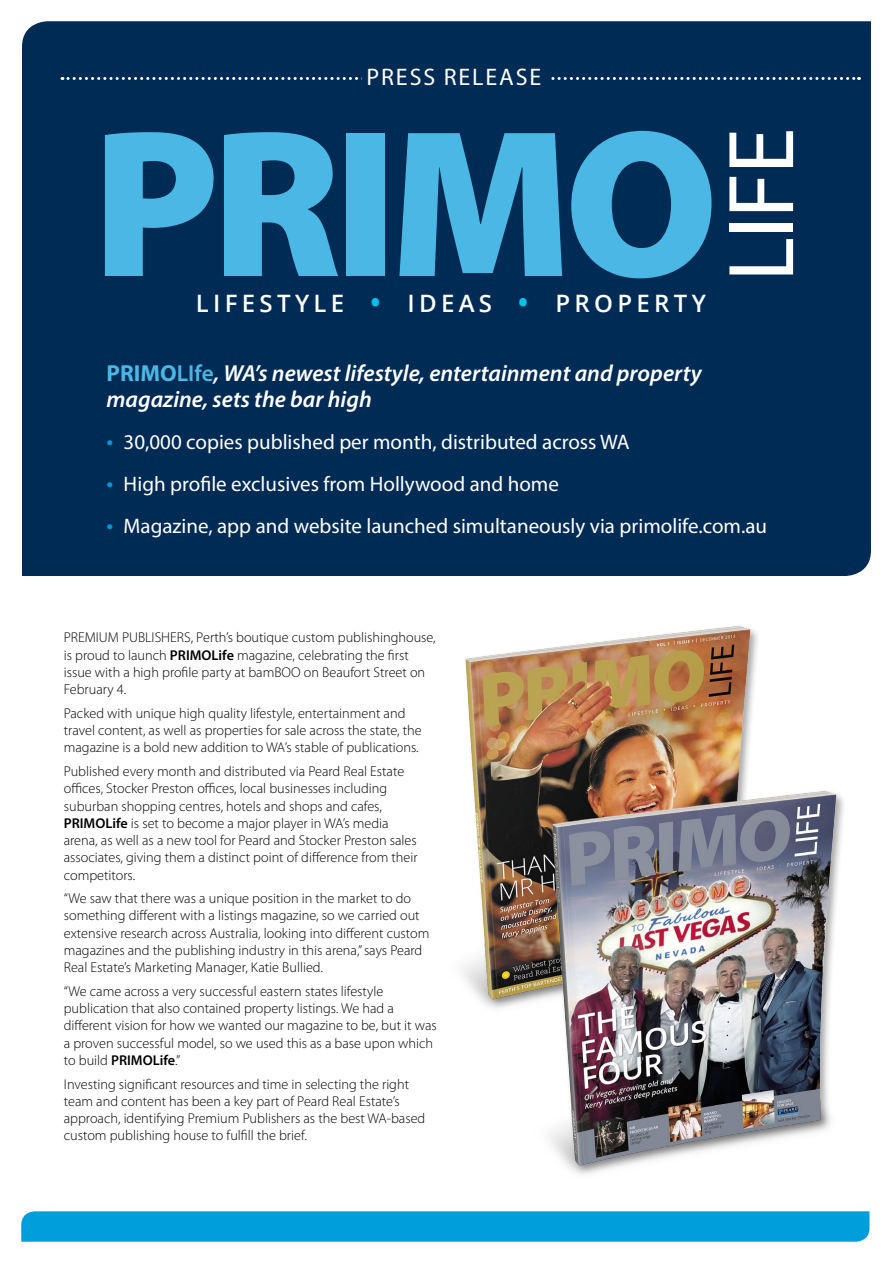
<style>
.page{position:relative;width:893px;height:1263px;background:#fff}
.page>*{position:absolute;margin:0;border:0;box-sizing:border-box;transform-origin:0 0}
.t1{font:900 211.95px "Myriad Pro";letter-spacing:-.04em;color:#4bb7e4}
.t2{font:94.5px "Myriad Pro";color:#fff}
.t3{font:600 24px "Open Sans";letter-spacing:.18em;color:#fff}
.t4{font:24px "Myriad Pro";letter-spacing:.08em;color:#fff}
.t5{font:italic 600 23.25px/26.2px "Myriad Pro";color:#fff}
.t6{font:21px "Myriad Pro";color:#fff}
.t7{font:300 14.25px/17.2px "Myriad Pro";color:#000}
.s1{font-size:30px;color:#00c0e8}
.s2{font-weight:700;font-style:normal;color:#4bb7e4}
.s3{font-style:normal;color:#4bb7e4}
.s4{font-size:24px;color:#0099d8}
.s5{font-weight:600}
</style>
<div class="page">
<div style="left:22px;top:21px;width:849px;height:555px;background:#002b55"></div>
<img style="left:463px;top:625px;width:295px;height:383px">
<img style="left:532px;top:774px;width:312px;height:400px">
<div style="left:21px;top:1211px;width:848px;height:31px;background:#009fdb"></div>
<div style="left:62px;top:53px;width:797px;height:40px;background:#002b55"></div>
<h3 class="t4" style="left:366px;top:62px;width:176px">PRESS RELEASE</h3>
<h1 class="t1" style="left:92px;top:63px;width:628px">PRIMO</h1>
<h2 class="t2" style="left:703px;top:282px;width:155px;rotate:-90deg">LIFE</h2>
<h3 class="t3" style="left:196px;top:286px;width:512px">LIFESTYLE <span class="s1">•</span> IDEAS <span class="s1">•</span> PROPERTY</h3>
<h3 class="t5" style="left:107px;top:359px;width:597px"><span class="s2">PRIMO</span><span class="s3">LIfe</span>, WA’s newest lifestyle, entertainment and property magazine, sets the bar high</h3>
<h3 class="t6" style="left:107px;top:429px;width:525px"><span class="s4">•</span> 30,000 copies published per month, distributed across WA</h3>
<h3 class="t6" style="left:107px;top:471px;width:454px"><span class="s4">•</span> High profile exclusives from Hollywood and home</h3>
<h3 class="t6" style="left:107px;top:513px;width:662px"><span class="s4">•</span> Magazine, app and website launched simultaneously via primolife.com.au</h3>
<p class="t7" style="left:64px;top:629px;width:373px">PREMIUM PUBLISHERS, Perth’s boutique custom publishinghouse, is proud to launch <span class="s5">PRIMOLife</span> magazine, celebrating the first issue with a high profile party at bamBOO on Beaufort Street on February 4.</p>
<p class="t7" style="left:64px;top:704px;width:359px">Packed with unique high quality lifestyle, entertainment and travel content, as well as properties for sale across the state, the magazine is a bold new addition to WA’s stable of publications.</p>
<p class="t7" style="left:64px;top:762px;width:355px">Published every month and distributed via Peard Real Estate offices, Stocker Preston offices, local businesses including suburban shopping centres, hotels and shops and cafes, <span class="s5">PRIMOLife</span> is set to become a major player in WA’s media arena, as well as a new tool for Peard and Stocker Preston sales associates, giving them a distinct point of difference from their competitors.</p>
<p class="t7" style="left:64px;top:890px;width:367px">“We saw that there was a unique position in the market to do something different with a listings magazine, so we carried out extensive research across Australia, looking into different custom magazines and the publishing industry in this arena,” says Peard Real Estate’s Marketing Manager, Katie Bullied.</p>
<p class="t7" style="left:64px;top:982px;width:375px">“We came across a very successful eastern states lifestyle publication that also contained property listings. We had a different vision for how we wanted our magazine to be, but it was a proven successful model, so we used this as a base upon which to build <span class="s5">PRIMOLife</span>.”</p>
<p class="t7" style="left:64px;top:1075px;width:363px">Investing significant resources and time in selecting the right team and content has been a key part of Peard Real Estate’s approach, identifying Premium Publishers as the best WA-based custom publishing house to fulfill the brief.</p>
</div>
